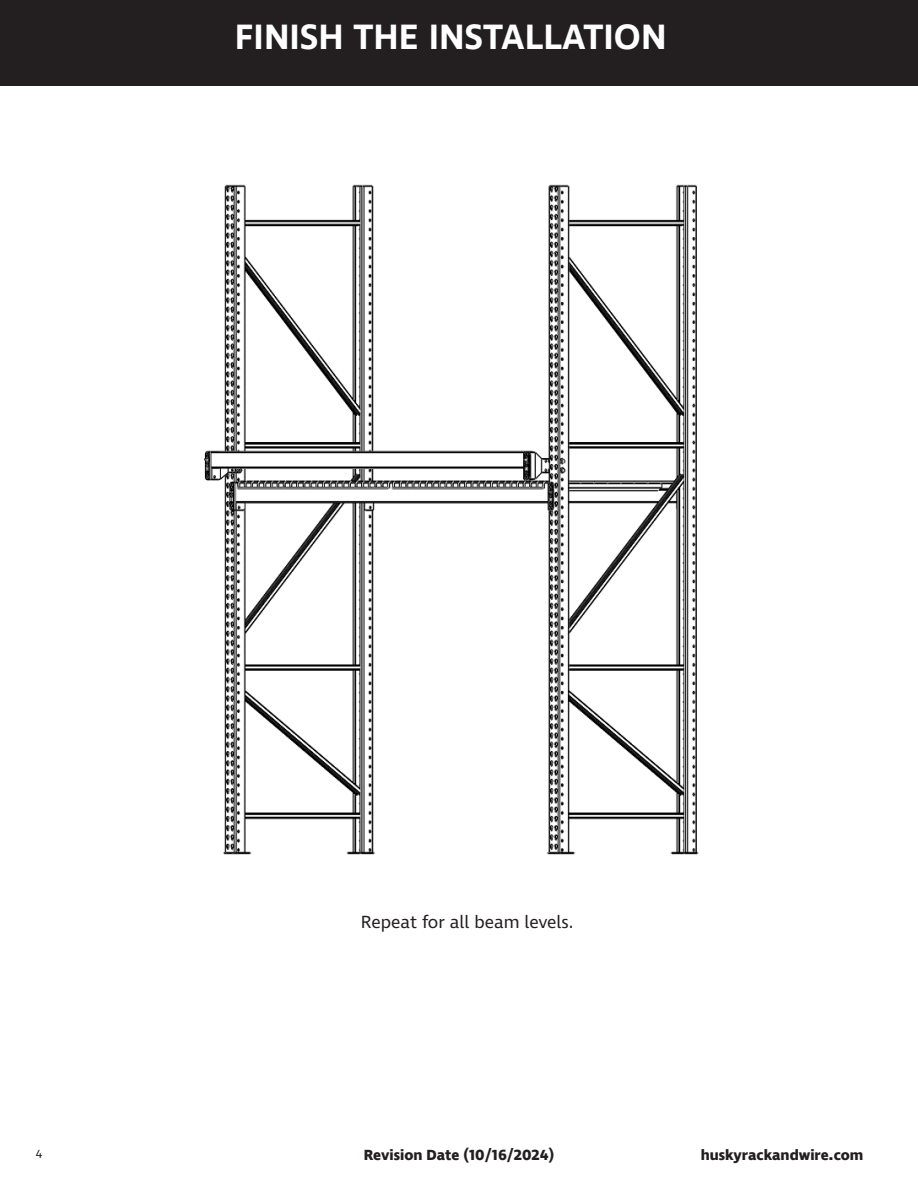
<style>
.page{position:relative;width:918px;height:1188px;background:#fff}
.page>*{position:absolute;margin:0;border:0;box-sizing:border-box;transform-origin:0 0}
.t1{font:600 36px "Ingra";color:#fff}
.t2{font:18px "Ingra";color:#231f20}
.t3{font:700 15px "Ingra";color:#231f20}
.t4{font:12px "Ingra";color:#231f20}
</style>
<div class="page">
<div style="left:0;top:0;width:918px;height:85px;background:#231f20"></div>
<img style="left:204px;top:184px;width:495px;height:671px">
<p class="t1" style="left:235px;top:14px;width:433px">FINISH THE INSTALLATION</p>
<p class="t2" style="left:361px;top:911px;width:214px">Repeat for all beam levels.</p>
<p class="t3" style="left:364px;top:1145px;width:192px">Revision Date (10/16/2024)</p>
<p class="t4" style="left:36px;top:1146px;width:8px">4</p>
<p class="t3" style="left:701px;top:1145px;width:164px">huskyrackandwire.com</p>
</div>
